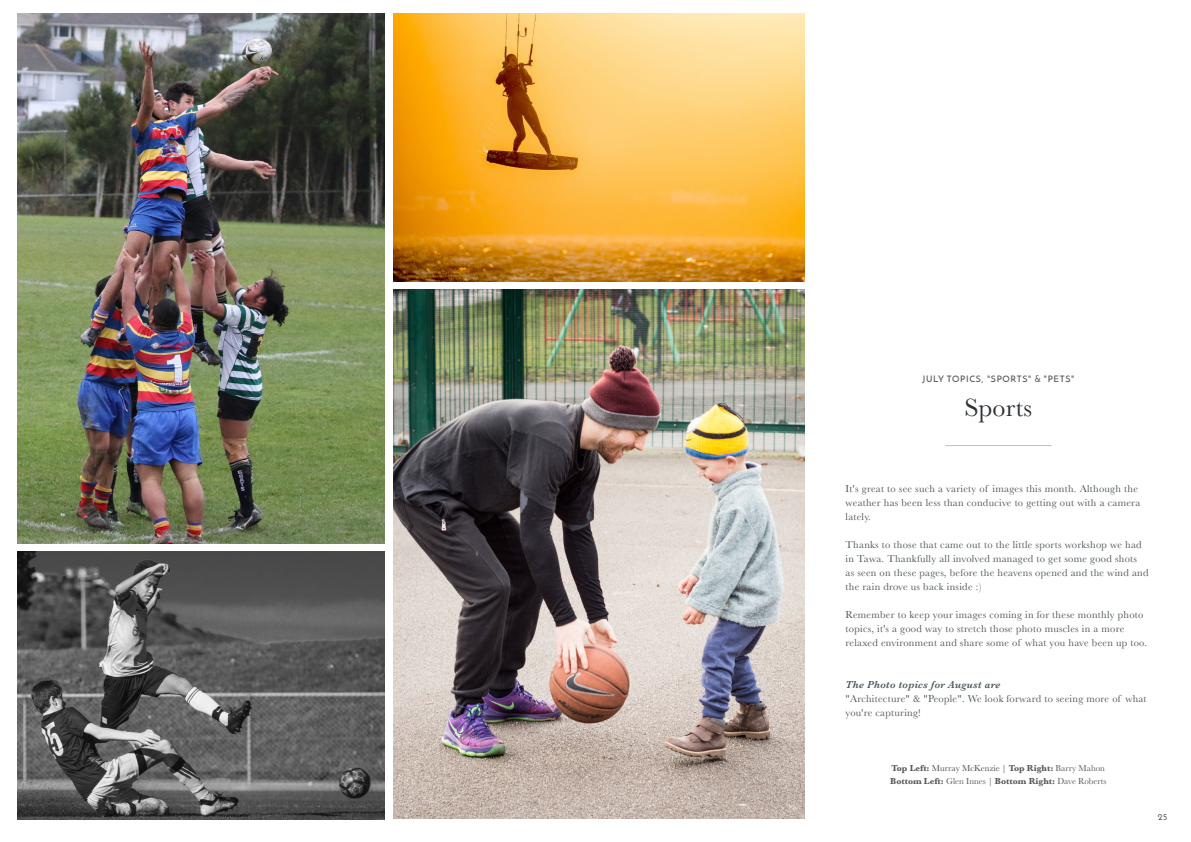
<style>
.page{position:relative;width:1191px;height:842px;background:#fff}
.page>*{position:absolute;margin:0;border:0;box-sizing:border-box;transform-origin:0 0}
.t1{font:26px "Baskerville";letter-spacing:.01em;color:#2c3135}
.t2{font:10.5px/14px "Baskerville";letter-spacing:.025em;color:#4d555b}
.t3{font:italic 600 10.5px "Baskerville";letter-spacing:.025em;color:#4d555b}
.t4{font:700 9px/13px "Baskerville";color:#58595b}
.t5{font:600 9px "Josefin Sans";letter-spacing:.075em;color:#5a5e62}
.s1{font-weight:400;color:#4d4d4d}
.s2{font-weight:400}
</style>
<div class="page">
<img style="left:393px;top:14px;width:411px;height:268px">
<img style="left:393px;top:289px;width:411px;height:529px">
<hr style="left:945px;top:445px;width:106px;height:1px;background:#bcbec0">
<img style="left:18px;top:552px;width:367px;height:267px">
<img style="left:18px;top:14px;width:367px;height:529px">
<p class="t5" style="left:922px;top:373px;width:153px">JULY TOPICS, "SPORTS" &amp; "PETS"</p>
<h1 class="t1" style="left:964px;top:391px;width:69px">Sports</h1>
<p class="t2" style="left:845px;top:482px;width:296px">It's great to see such a variety of images this month. Although the weather has been less than conducive to getting out with a camera lately.</p>
<p class="t2" style="left:845px;top:538px;width:304px">Thanks to those that came out to the little sports workshop we had in Tawa. Thankfully all involved managed to get some good shots<br>as seen on these pages, before the heavens opened and the wind and the rain drove us back inside :)</p>
<p class="t2" style="left:845px;top:608px;width:303px">Remember to keep your images coming in for these monthly photo topics, it's a good way to stretch those photo muscles in a more relaxed environment and share some of what you have been up too.</p>
<p class="t3" style="left:845px;top:677px;width:156px">The Photo topics for August are</p>
<p class="t2" style="left:845px;top:692px;width:302px">"Architecture" &amp; "People". We look forward to seeing more of what you're capturing!</p>
<p class="t4" style="left:890px;top:761px;width:218px">Top Left: <span class="s1">Murray McKenzie |</span> Top Right: <span class="s2">Barry Mahon<br></span>Bottom Left: <span class="s2">Glen Innes |</span> Bottom Right: <span class="s2">Dave Roberts</span></p>
<p class="t5" style="left:1157px;top:811px;width:11px">25</p>
</div>
